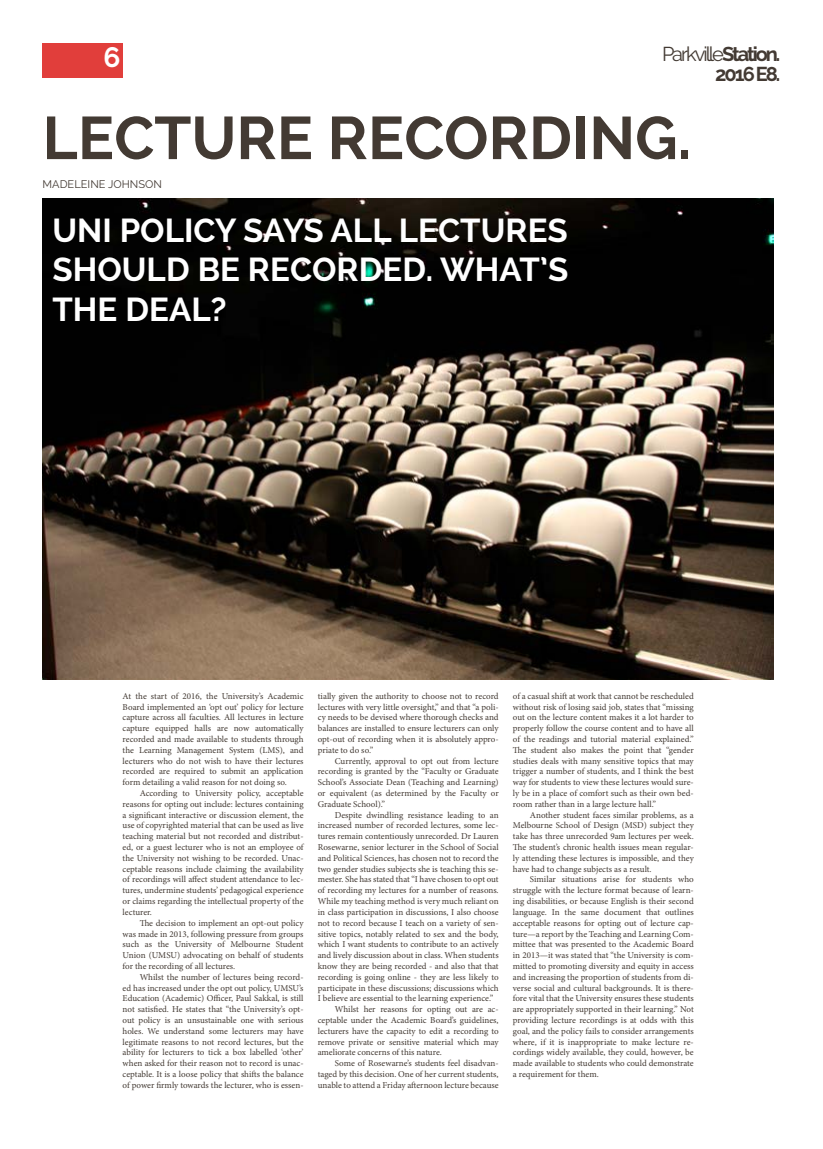
<style>
.page{position:relative;width:823px;height:1149px;background:#fff}
.page>*{position:absolute;margin:0;border:0;box-sizing:border-box;transform-origin:0 0}
.t1{font:700 60px "Raleway";color:#433a33}
.t2{font:700 33px/39.6px "Raleway";color:#fff;text-align:justify}
.t3{font:700 28px "Raleway";color:#fff}
.t4{font:700 20px/20px "Raleway";letter-spacing:-.1em;color:#433a33;text-align:right}
.t5{font:11px "Raleway";color:#433a33}
.t6{font:9px/10.8px "Minion Pro";color:#433a33;text-align:justify}
.s1{font-weight:400}
</style>
<div class="page">
<div style="left:43px;top:43px;width:80px;height:34px;background:#e13e3b"></div>
<img style="left:43px;top:198px;width:729px;height:481px">
<h3 class="t3" style="left:103px;top:41px;width:18px">6</h3>
<h3 class="t4" style="left:661px;top:44px;width:120px"><span class="s1">Parkville</span>Station.<br>2016 E8.</h3>
<h1 class="t1" style="left:43px;top:104px;width:649px">LECTURE RECORDING.</h1>
<p class="t5" style="left:43px;top:178px;width:121px">MADELEINE JOHNSON</p>
<h2 class="t2" style="left:52px;top:210px;width:517px">UNI POLICY SAYS ALL LECTURES SHOULD BE RECORDED. WHAT’S THE DEAL?</h2>
<p class="t6" style="left:123px;top:690px;width:182px">At the start of 2016, the University’s Academic Board implemented an ‘opt out’ policy for lecture capture across all faculties. All lectures in lecture capture equipped halls are now automatically recorded and made available to students through the Learning Management System (LMS), and lecturers who do not wish to have their lectures recorded are required to submit an application form detailing a valid reason for not doing so.</p>
<p class="t6" style="left:123px;top:787px;width:182px;text-indent:17px">According to University policy, acceptable reasons for opting out include: lectures containing a significant interactive or discussion element, the use of copyrighted material that can be used as live teaching material but not recorded and distribut&shy;ed, or a guest lecturer who is not an employee of the University not wishing to be recorded. Unac&shy;ceptable reasons include claiming the availability of recordings will affect student attendance to lec&shy;tures, undermine students’ pedagogical experience or claims regarding the intellectual property of the lecturer.</p>
<p class="t6" style="left:123px;top:917px;width:182px;text-indent:17px">The decision to implement an opt-out policy was made in 2013, following pressure from groups such as the University of Melbourne Student Union (UMSU) advocating on behalf of students for the recording of all lectures.</p>
<p class="t6" style="left:123px;top:971px;width:182px;text-indent:17px">Whilst the number of lectures being record&shy;ed has increased under the opt out policy, UMSU’s Education (Academic) Officer, Paul Sakkal, is still not satisfied. He states that “the University’s opt&shy;out policy is an unsustainable one with serious holes. We understand some lecturers may have legitimate reasons to not record lectures, but the ability for lecturers to tick a box labelled ‘other’ when asked for their reason not to record is unac&shy;ceptable. It is a loose policy that shifts the balance of power firmly towards the lecturer, who is essen-</p>
<p class="t6" style="left:317px;top:690px;width:182px">tially given the authority to choose not to record lectures with very little oversight,” and that “a poli&shy;cy needs to be devised where thorough checks and balances are installed to ensure lecturers can only opt-out of recording when it is absolutely appro&shy;priate to do so.”</p>
<p class="t6" style="left:317px;top:755px;width:182px;text-indent:17px">Currently, approval to opt out from lecture recording is granted by the “Faculty or Graduate School’s Associate Dean (Teaching and Learning) or equivalent (as determined by the Faculty or Graduate School).”</p>
<p class="t6" style="left:334px;top:809px;width:165px">Despite dwindling resistance leading to an</p>
<p class="t6" style="left:317px;top:819px;width:182px">increased number of recorded lectures, some lec-</p>
<p class="t6" style="left:317px;top:830px;width:182px">tures remain contentiously unrecorded. Dr Lauren</p>
<p class="t6" style="left:317px;top:841px;width:182px">Rosewarne, senior lecturer in the School of Social</p>
<p class="t6" style="left:317px;top:852px;width:182px">and Political Sciences, has chosen not to record the</p>
<p class="t6" style="left:317px;top:863px;width:182px">two gender studies subjects she is teaching this se-</p>
<p class="t6" style="left:317px;top:873px;width:182px">mester. She has stated that “I have chosen to opt out</p>
<p class="t6" style="left:317px;top:884px;width:182px">of recording my lectures for a number of reasons.</p>
<p class="t6" style="left:317px;top:895px;width:182px">While my teaching method is very much reliant on</p>
<p class="t6" style="left:317px;top:906px;width:182px">in class participation in discussions, I also choose</p>
<p class="t6" style="left:317px;top:917px;width:182px">not to record because I teach on a variety of sen-</p>
<p class="t6" style="left:317px;top:927px;width:182px">sitive topics, notably related to sex and the body,</p>
<p class="t6" style="left:317px;top:938px;width:182px">which I want students to contribute to an actively</p>
<p class="t6" style="left:317px;top:949px;width:182px">and lively discussion about in class. When students</p>
<p class="t6" style="left:317px;top:960px;width:182px">know they are being recorded - and also that that</p>
<p class="t6" style="left:317px;top:971px;width:182px">recording is going online - they are less likely to</p>
<p class="t6" style="left:317px;top:981px;width:182px">participate in these discussions; discussions which</p>
<p class="t6" style="left:317px;top:992px;width:177px">I believe are essential to the learning experience.”</p>
<p class="t6" style="left:334px;top:1003px;width:165px">Whilst her reasons for opting out are ac-</p>
<p class="t6" style="left:317px;top:1014px;width:182px">ceptable under the Academic Board’s guidelines,</p>
<p class="t6" style="left:317px;top:1025px;width:182px">lecturers have the capacity to edit a recording to</p>
<p class="t6" style="left:317px;top:1035px;width:182px">remove private or sensitive material which may</p>
<p class="t6" style="left:317px;top:1046px;width:125px">ameliorate concerns of this nature.</p>
<p class="t6" style="left:334px;top:1057px;width:165px">Some of Rosewarne’s students feel disadvan-</p>
<p class="t6" style="left:317px;top:1068px;width:182px">taged by this decision. One of her current students,</p>
<p class="t6" style="left:317px;top:1079px;width:182px">unable to attend a Friday afternoon lecture because</p>
<p class="t6" style="left:512px;top:690px;width:182px">of a casual shift at work that cannot be rescheduled without risk of losing said job, states that “missing out on the lecture content makes it a lot harder to properly follow the course content and to have all of the readings and tutorial material explained.” The student also makes the point that “gender studies deals with many sensitive topics that may trigger a number of students, and I think the best way for students to view these lectures would sure&shy;ly be in a place of comfort such as their own bed&shy;room rather than in a large lecture hall.”</p>
<p class="t6" style="left:512px;top:809px;width:182px;text-indent:17px">Another student faces similar problems, as a Melbourne School of Design (MSD) subject they take has three unrecorded 9am lectures per week.<br>The student’s chronic health issues mean regular&shy;ly attending these lectures is impossible, and they have had to change subjects as a result.</p>
<p class="t6" style="left:512px;top:873px;width:182px;text-indent:17px">Similar situations arise for students who struggle with the lecture format because of learn&shy;ing disabilities, or because English is their second language. In the same document that outlines acceptable reasons for opting out of lecture cap&shy;ture—a report by the Teaching and Learning Com&shy;mittee that was presented to the Academic Board in 2013—it was stated that “the University is com&shy;mitted to promoting diversity and equity in access and increasing the proportion of students from di&shy;verse social and cultural backgrounds. It is there&shy;fore vital that the University ensures these students are appropriately supported in their learning.” Not providing lecture recordings is at odds with this goal, and the policy fails to consider arrangements where, if it is inappropriate to make lecture re&shy;cordings widely available, they could, however, be made available to students who could demonstrate a requirement for them.</p>
</div>
